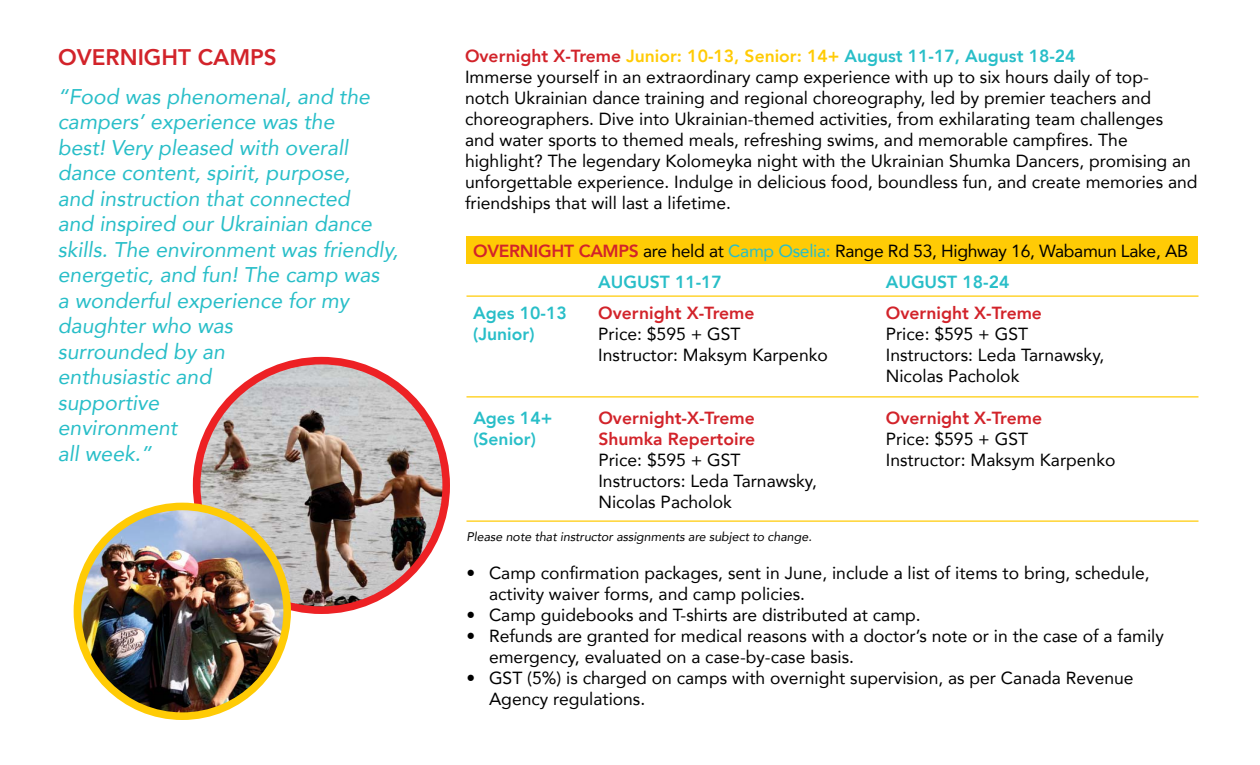
<style>
.page{position:relative;width:1260px;height:765px;background:#fff}
.page>*{position:absolute;margin:0;border:0;box-sizing:border-box;transform-origin:0 0}
.t1{font:800 22.5px "Avenir";color:#d2232a}
.t2{font:italic 21.25px/25.5px "Avenir";color:#28bec8}
.t3{font:17.5px/21px "Avenir";color:#000}
.t4{font:800 17.5px "Avenir";color:#d2232a}
.t5{font:17.5px/31px "Avenir";letter-spacing:-.02em;color:#000}
.t6{font:800 17.5px "Avenir";color:#28bec8}
.t7{font:italic 12.5px "Avenir";letter-spacing:-.005em;color:#000}
.s1{font-weight:800;color:#d2232a}
.s2{font-weight:800;color:#ffcb05}
.s3{font-weight:800;color:#28bec8}
.s4{color:#28bec8}
</style>
<div class="page">
<div style="left:467px;top:236px;width:731px;height:28px;background:#ffcb05"></div>
<hr style="left:467px;top:296px;width:731px;height:1px;background:#ffcb05">
<hr style="left:467px;top:521px;width:731px;height:1px;background:#ffcb05">
<hr style="left:467px;top:396px;width:731px;height:1px;background:#ffcb05">
<img style="left:197px;top:361px;width:249px;height:246px">
<div style="left:193px;top:357px;width:257px;height:257px;border:8px solid #ed2124;border-radius:50%"></div>
<img style="left:77px;top:506px;width:210px;height:210px;border-radius:103px">
<div style="left:74px;top:503px;width:217px;height:217px;border:8px solid #ffcb05;border-radius:50%"></div>
<p class="t1" style="left:58px;top:40px;width:220px">OVERNIGHT CAMPS</p>
<p class="t2" style="left:58px;top:83px;width:342px">“Food was phenomenal, and the campers’ experience was the<br>best! Very pleased with overall dance content, spirit, purpose,<br>and instruction that connected<br>and inspired our Ukrainian dance skills. The environment was friendly, energetic, and fun! The camp was<br>a wonderful experience for my daughter who was<br>surrounded by an<br>enthusiastic and<br>supportive<br>environment<br>all week.”</p>
<p class="t3" style="left:465px;top:44px;width:734px"><span class="s1">Overnight X-Treme</span> <span class="s2">Junior: 10-13, Senior: 14+</span> <span class="s3">August 11-17, August 18-24<br></span>Immerse yourself in an extraordinary camp experience with up to six hours daily of top&shy;notch Ukrainian dance training and regional choreography, led by premier teachers and choreographers. Dive into Ukrainian-themed activities, from exhilarating team challenges<br>and water sports to themed meals, refreshing swims, and memorable campfires. The highlight? The legendary Kolomeyka night with the Ukrainian Shumka Dancers, promising an unforgettable experience. Indulge in delicious food, boundless fun, and create memories and friendships that will last a lifetime.</p>
<p class="t5" style="left:598px;top:235px;width:591px;text-indent:-125px"><span class="s1">OVERNIGHT CAMPS</span> are held at <span class="s4">Camp Oselia:</span> Range Rd 53, Highway 16, Wabamun Lake, AB<br><span class="s3">AUGUST 11-17</span></p>
<p class="t6" style="left:886px;top:268px;width:125px">AUGUST 18-24</p>
<p class="t6" style="left:473px;top:299px;width:95px">Ages 10-13</p>
<p class="t4" style="left:598px;top:299px;width:158px">Overnight X-Treme</p>
<p class="t4" style="left:886px;top:299px;width:158px">Overnight X-Treme</p>
<p class="t6" style="left:473px;top:320px;width:63px">(Junior)</p>
<p class="t3" style="left:598px;top:323px;width:144px">Price: $595 + GST</p>
<p class="t3" style="left:886px;top:323px;width:144px">Price: $595 + GST</p>
<p class="t3" style="left:598px;top:344px;width:231px">Instructor: Maksym Karpenko</p>
<p class="t3" style="left:886px;top:344px;width:220px">Instructors: Leda Tarnawsky,<br>Nicolas Pacholok</p>
<p class="t6" style="left:473px;top:404px;width:81px">Ages 14+</p>
<p class="t4" style="left:598px;top:404px;width:158px">Overnight-X-Treme</p>
<p class="t4" style="left:886px;top:404px;width:158px">Overnight X-Treme</p>
<p class="t6" style="left:473px;top:425px;width:64px">(Senior)</p>
<p class="t4" style="left:598px;top:425px;width:158px">Shumka Repertoire</p>
<p class="t3" style="left:886px;top:428px;width:144px">Price: $595 + GST</p>
<p class="t3" style="left:598px;top:449px;width:144px">Price: $595 + GST</p>
<p class="t3" style="left:886px;top:449px;width:231px">Instructor: Maksym Karpenko</p>
<p class="t3" style="left:598px;top:470px;width:220px">Instructors: Leda Tarnawsky,<br>Nicolas Pacholok</p>
<p class="t7" style="left:467px;top:529px;width:347px">Please note that instructor assignments are subject to change.</p>
<p class="t3" style="left:489px;top:562px;width:662px;text-indent:-23px">• Camp confirmation packages, sent in June, include a list of items to bring, schedule, activity waiver forms, and camp policies.</p>
<p class="t3" style="left:467px;top:604px;width:456px">• Camp guidebooks and T-shirts are distributed at camp.</p>
<p class="t3" style="left:489px;top:625px;width:676px;text-indent:-23px">• Refunds are granted for medical reasons with a doctor’s note or in the case of a family emergency, evaluated on a case-by-case basis.</p>
<p class="t3" style="left:489px;top:667px;width:646px;text-indent:-23px">• GST (5%) is charged on camps with overnight supervision, as per Canada Revenue<br>Agency regulations.</p>
</div>
